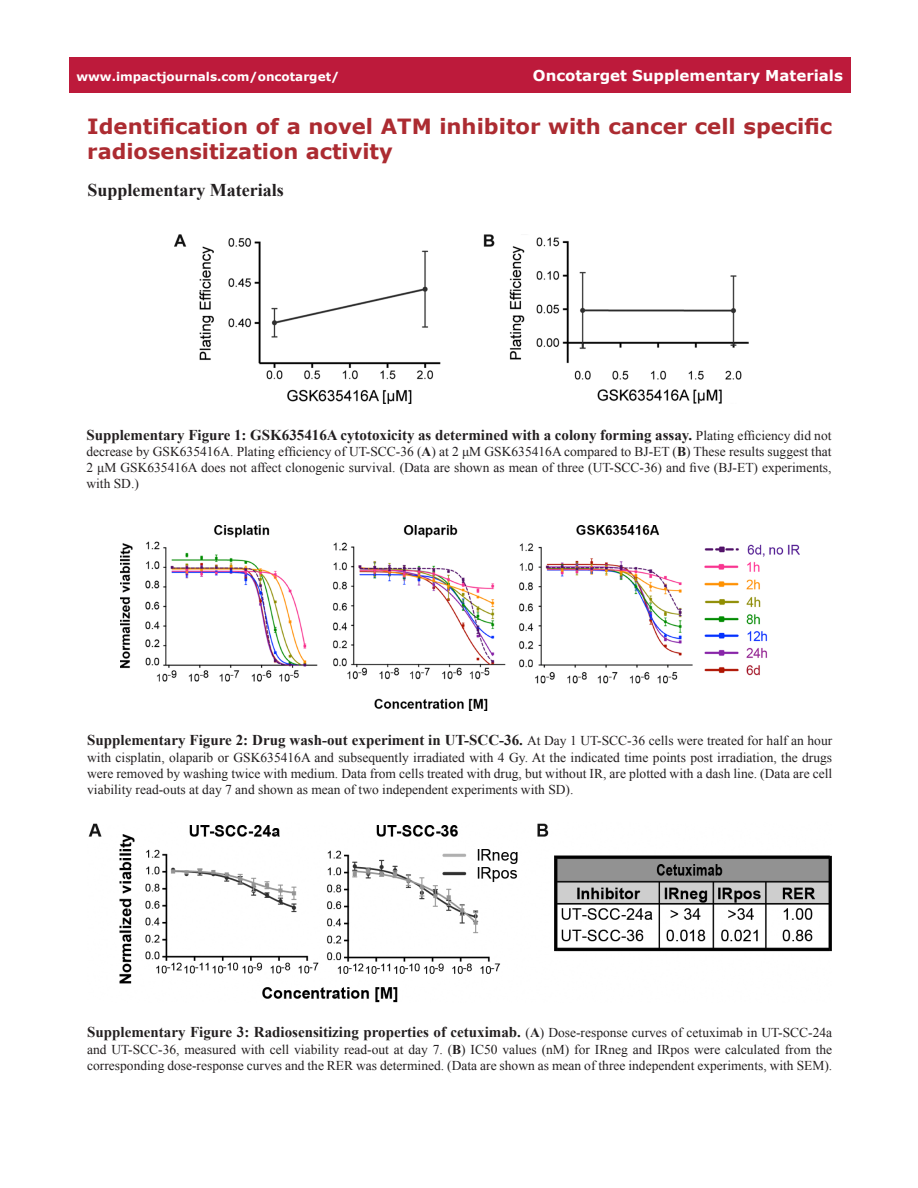
<style>
.page{position:relative;width:918px;height:1188px;background:#fff}
.page>*{position:absolute;margin:0;border:0;box-sizing:border-box;transform-origin:0 0}
.t1{font:700 21px/25.2px "Verdana";color:#ac2b31}
.t2{font:700 18px "Times New Roman";color:#231f20}
.FigureText{font:700 15px "Times New Roman";color:#231f20}
.t3{font:700 15px "Verdana";color:#fff}
.FigureText-2{font:13.5px/16.2px "Times New Roman";color:#231f20;text-align:justify}
.t4{font:700 12px "Verdana";color:#fff}
.s1{font-weight:400;font-size:13.5px}
.s2{font-weight:700}
.s3{font-size:13.5px}
</style>
<div class="page">
<div style="left:69px;top:57px;width:781px;height:36px;background:#bd1a3b"></div>
<img style="left:174px;top:234px;width:575px;height:170px">
<img style="left:120px;top:525px;width:679px;height:185px">
<img style="left:88px;top:823px;width:744px;height:179px">
<p class="t4" style="left:76px;top:68px;width:264px">www.impactjournals.com/oncotarget/</p>
<p class="t3" style="left:533px;top:65px;width:312px">Oncotarget Supplementary Materials</p>
<p class="t1" style="left:87px;top:114px;width:747px">Identification of a novel ATM inhibitor with cancer cell specific radiosensitization activity</p>
<p class="t2" style="left:87px;top:177px;width:198px">Supplementary Materials</p>
<p class="FigureText" style="left:86px;top:424px;width:747px">Supplementary Figure 1: GSK635416A cytotoxicity as determined with a colony forming assay. <span class="s1">Plating efficiency did not</span></p>
<p class="FigureText-2" style="left:86px;top:443px;width:747px">decrease by GSK635416A. Plating efficiency of UT-SCC-36 (<span class="s2">A</span>) at 2 μM GSK635416A compared to BJ-ET (<span class="s2">B</span>) These results suggest that 2 μM GSK635416A does not affect clonogenic survival. (Data are shown as mean of three (UT-SCC-36) and five (BJ-ET) experiments, with SD.)</p>
<p class="FigureText" style="left:87px;top:730px;width:747px">Supplementary Figure 2: Drug wash-out experiment in UT-SCC-36. <span class="s1">At Day 1 UT-SCC-36 cells were treated for half an hour</span></p>
<p class="FigureText-2" style="left:87px;top:749px;width:747px">with cisplatin, olaparib or GSK635416A and subsequently irradiated with 4 Gy. At the indicated time points post irradiation, the drugs were removed by washing twice with medium. Data from cells treated with drug, but without IR, are plotted with a dash line. (Data are cell viability read-outs at day 7 and shown as mean of two independent experiments with SD).</p>
<p class="FigureText" style="left:87px;top:1022px;width:747px">Supplementary Figure 3: Radiosensitizing properties of cetuximab. <span class="s1">(</span><span class="s3">A</span><span class="s1">) Dose-response curves of cetuximab in UT-SCC-24a</span></p>
<p class="FigureText-2" style="left:87px;top:1041px;width:747px">and UT-SCC-36, measured with cell viability read-out at day 7. (<span class="s2">B</span>) IC50 values (nM) for IRneg and IRpos were calculated from the corresponding dose-response curves and the RER was determined. (Data are shown as mean of three independent experiments, with SEM).</p>
</div>
